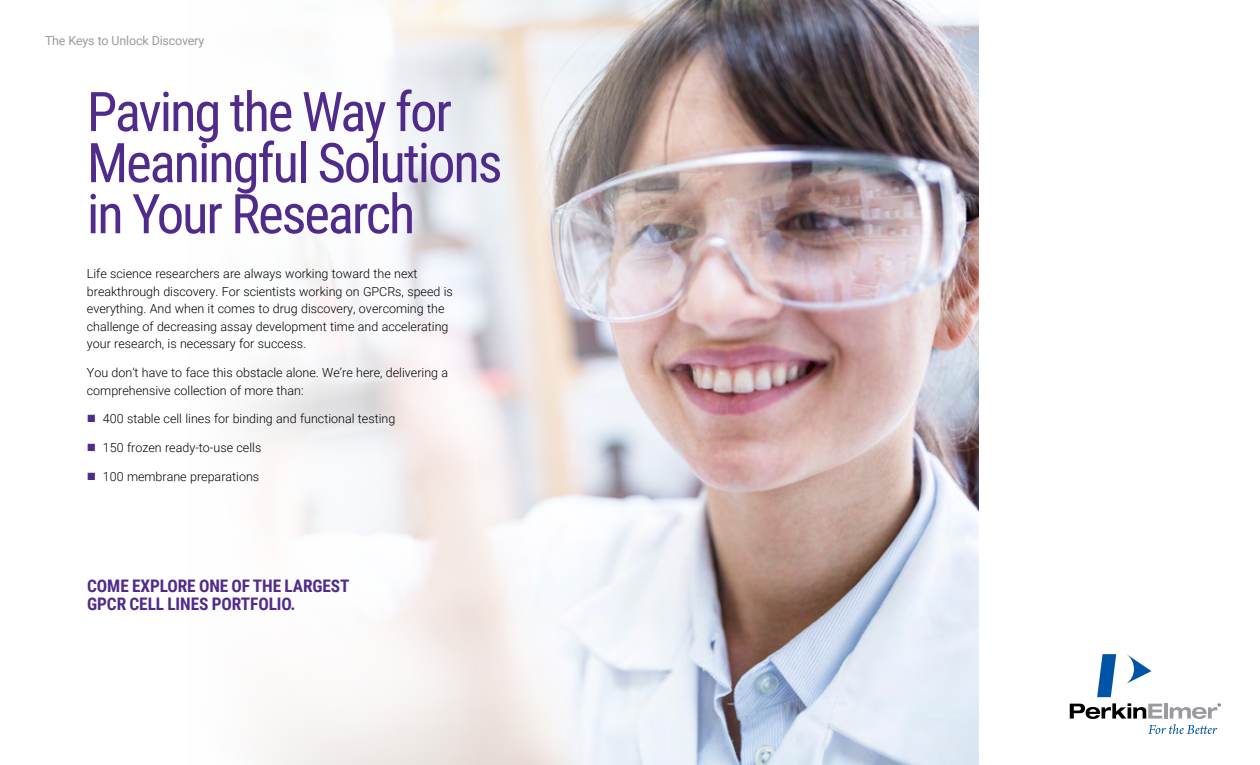
<style>
.page{position:relative;width:1260px;height:765px;background:#fff}
.page>*{position:absolute;margin:0;border:0;box-sizing:border-box;transform-origin:0 0}
.t1{font:54.75px/51.1px "Roboto Condensed";letter-spacing:-.04em;color:#512b8b}
.t2{font:700 17.25px/18.8px "Roboto Condensed";letter-spacing:-.005em;color:#512b8b}
.t3{font:300 12.5px/17.5px "Roboto";color:#000}
.t4{font:12.5px "Roboto";letter-spacing:-.015em;color:#999b9e}
.s1{color:#512b8b}
</style>
<div class="page">
<svg style="left:1127px;top:654px;width:24px;height:30px"></svg>
<svg style="left:1097px;top:654px;width:19px;height:43px"></svg>
<svg style="left:1070px;top:703px;width:151px;height:31px"></svg>
<img style="left:246px;top:0;width:733px;height:765px">
<p class="t4" style="left:45px;top:32px;width:161px">The Keys to Unlock Discovery</p>
<h1 class="t1" style="left:87px;top:84px;width:417px">Paving the Way for<br>Meaningful Solutions in Your Research</h1>
<p class="t3" style="left:87px;top:265px;width:368px">Life science researchers are always working toward the next breakthrough discovery. For scientists working on GPCRs, speed is everything. And when it comes to drug discovery, overcoming the challenge of decreasing assay development time and accelerating your research, is necessary for success.</p>
<p class="t3" style="left:87px;top:364px;width:363px">You don’t have to face this obstacle alone. We’re here, delivering a comprehensive collection of more than:</p>
<p class="t3" style="left:87px;top:410px;width:310px"><span class="s1">■</span> 400 stable cell lines for binding and functional testing</p>
<p class="t3" style="left:87px;top:439px;width:176px"><span class="s1">■</span> 150 frozen ready-to-use cells</p>
<p class="t3" style="left:87px;top:467px;width:174px"><span class="s1">■</span> 100 membrane preparations</p>
<h2 class="t2" style="left:87px;top:576px;width:264px">COME EXPLORE ONE OF THE LARGEST<br>GPCR CELL LINES PORTFOLIO.</h2>
</div>
